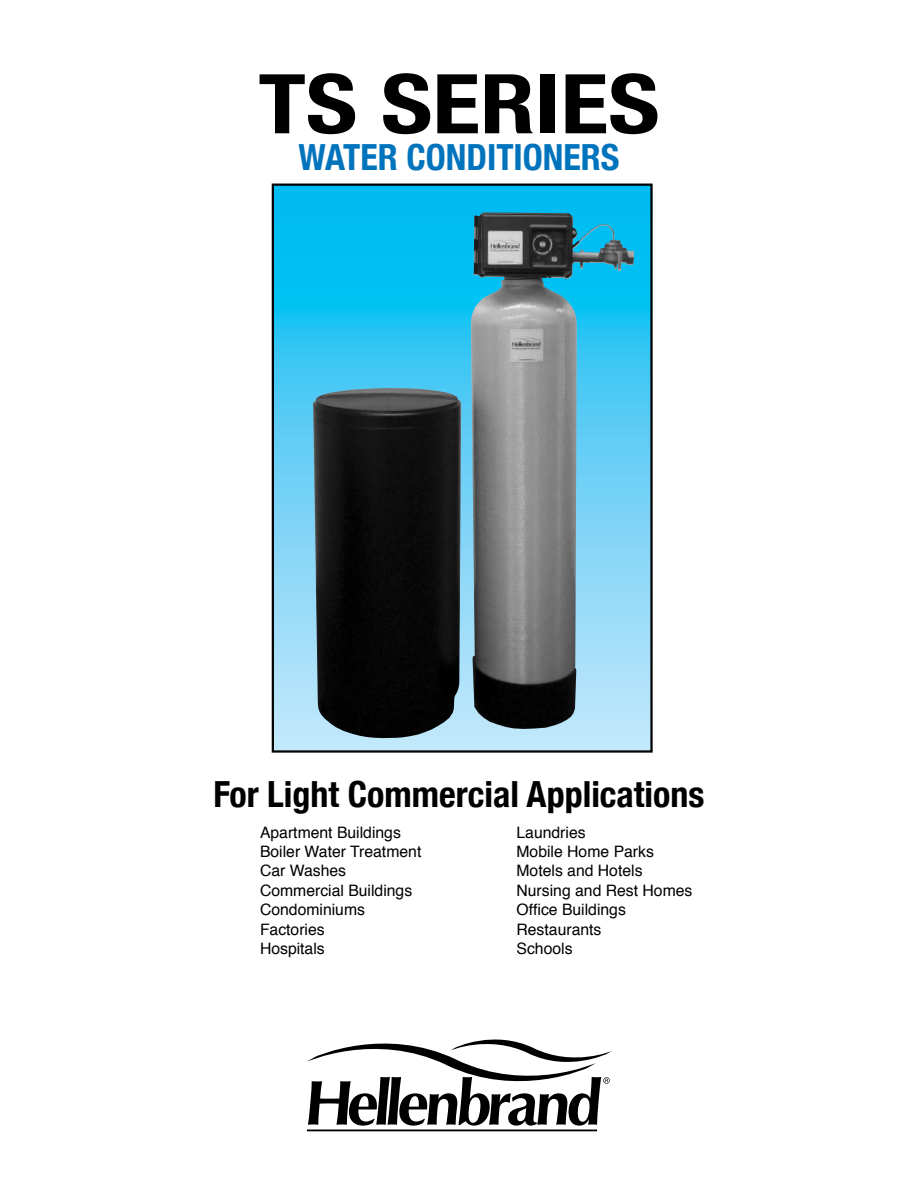
<style>
.page{position:relative;width:918px;height:1188px;background:#fff}
.page>*{position:absolute;margin:0;border:0;box-sizing:border-box;transform-origin:0 0}
.t1{font:700 condensed 82.5px "Helvetica Neue";color:#000;scale:1.2 1}
.t2{font:700 condensed 36px "Helvetica Neue";color:#000}
.t3{font:700 condensed 36px "Helvetica Neue";color:#0073bd}
.t4{font:15.75px "Helvetica";color:#000}
</style>
<div class="page">
<svg style="left:275px;top:187px;width:375px;height:563px;background:#57cef5"></svg>
<div style="left:272px;top:184px;width:381px;height:569px;border:2px solid #000"></div>
<img style="left:313px;top:212px;width:321px;height:526px">
<hr style="left:307px;top:1130px;width:290px;height:1px;background:#000">
<svg style="left:306px;top:1039px;width:306px;height:87px"></svg>
<h1 class="t1" style="left:258px;top:54px;width:336px">TS SERIES</h1>
<h2 class="t3" style="left:298px;top:135px;width:323px">WATER CONDITIONERS</h2>
<h2 class="t2" style="left:213px;top:773px;width:493px">For Light Commercial Applications</h2>
<p class="t4" style="left:260px;top:820px;width:142px">Apartment Buildings</p>
<p class="t4" style="left:517px;top:820px;width:71px">Laundries</p>
<p class="t4" style="left:260px;top:839px;width:163px">Boiler Water Treatment</p>
<p class="t4" style="left:517px;top:839px;width:139px">Mobile Home Parks</p>
<p class="t4" style="left:260px;top:859px;width:88px">Car Washes</p>
<p class="t4" style="left:517px;top:859px;width:128px">Motels and Hotels</p>
<p class="t4" style="left:260px;top:878px;width:154px">Commercial Buildings</p>
<p class="t4" style="left:517px;top:878px;width:177px">Nursing and Rest Homes</p>
<p class="t4" style="left:260px;top:898px;width:107px">Condominiums</p>
<p class="t4" style="left:517px;top:898px;width:111px">Office Buildings</p>
<p class="t4" style="left:260px;top:917px;width:66px">Factories</p>
<p class="t4" style="left:517px;top:917px;width:86px">Restaurants</p>
<p class="t4" style="left:260px;top:937px;width:66px">Hospitals</p>
<p class="t4" style="left:517px;top:937px;width:58px">Schools</p>
</div>
